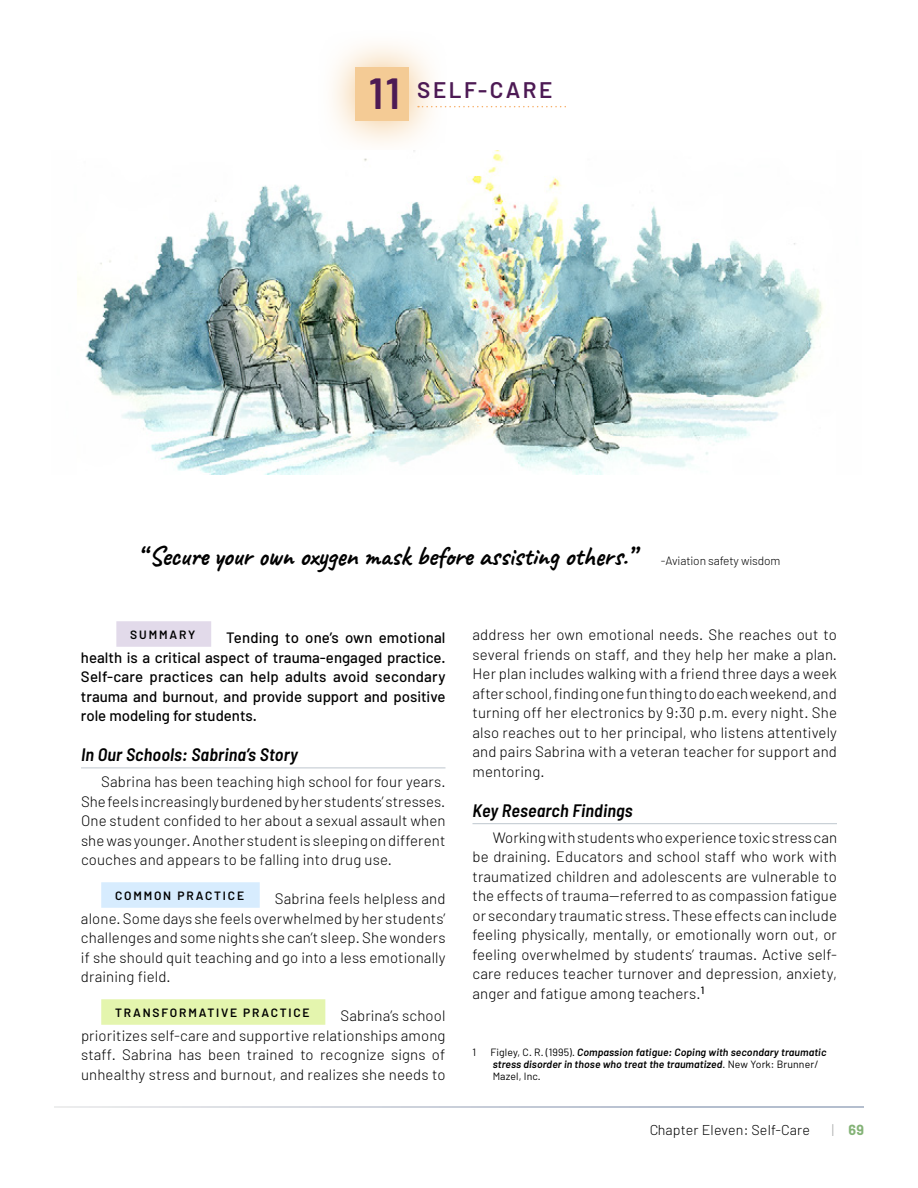
<style>
.page{position:relative;width:918px;height:1188px;background:#fff}
.page>*{position:absolute;margin:0;border:0;box-sizing:border-box;transform-origin:0 0}
.t1{font:600 43.5px "Barlow";color:#4d1a54}
.t2{font:700 27px "Caveat";letter-spacing:-.01em;color:#000}
.t3{font:600 22.5px "Barlow";letter-spacing:.11em;color:#4d1a54}
.t4{font:italic 600 semi-condensed 18px "Barlow";letter-spacing:.01em;color:#000}
.t5{font:300 15px/19.5px "Barlow";letter-spacing:.01em;color:#000;text-align:justify}
.t6{font:500 15px/19.5px "Barlow";color:#000;text-align:justify}
.t7{font:300 14.25px "Barlow";letter-spacing:.01em;color:#000}
.t8{font:700 14.25px "Barlow";color:#84b377}
.t9{font:600 12px "Barlow";letter-spacing:.15em;color:#000}
.t10{font:300 12px "Barlow";letter-spacing:-.01em;color:#000}
.t11{font:italic 600 10.5px/12px "Barlow";letter-spacing:.01em;color:#000}
.t12{font:10.5px "Barlow";color:#000}
.s1{font-weight:400;font-style:normal}
.s2{font-weight:300;color:#a3a5a5}
</style>
<div class="page">
<hr style="left:472px;top:823px;width:365px;height:1px;background:#bec7ce">
<div style="left:101px;top:999px;width:224px;height:26px;background:#e4f5ae"></div>
<div style="left:101px;top:882px;width:159px;height:26px;background:#d7ecfe"></div>
<hr style="left:81px;top:768px;width:365px;height:1px;background:#bec7ce">
<div style="left:116px;top:621px;width:95px;height:26px;background:#e2daea"></div>
<svg style="left:332px;top:45px;width:114px;height:100px"></svg>
<div style="left:355px;top:67px;width:54px;height:54px;background:#f4cb95"></div>
<img style="left:77px;top:150px;width:746px;height:324px">
<svg style="left:418px;top:106px;width:148px;height:1px"></svg>
<h2 class="t1" style="left:369px;top:67px;width:33px">11</h2>
<h2 class="t3" style="left:417px;top:76px;width:137px">SELF-CARE</h2>
<p class="t2" style="left:137px;top:539px;width:499px">“ Secure your own oxygen mask before assisting others.”</p>
<p class="t10" style="left:661px;top:553px;width:121px">-Aviation safety wisdom</p>
<p class="t9" style="left:130px;top:627px;width:67px">SUMMARY</p>
<p class="t6" style="left:81px;top:628px;width:366px;text-indent:145px">Tending to one’s own emotional health is a critical aspect of trauma-engaged practice.<br>Self-care practices can help adults avoid secondary trauma and burnout, and provide support and positive role modeling for students.</p>
<p class="t4" style="left:81px;top:743px;width:218px">In Our Schools: Sabrina’s Story</p>
<p class="t5" style="left:81px;top:771px;width:366px;text-indent:20px">Sabrina has been teaching high school for four years.<br>She feels increasingly burdened by her students’ stresses.<br>One student confided to her about a sexual assault when she was younger. Another student is sleeping on different couches and appears to be falling into drug use.</p>
<p class="t9" style="left:115px;top:888px;width:131px">COMMON PRACTICE</p>
<p class="t5" style="left:81px;top:888px;width:366px;text-indent:194px">Sabrina feels helpless and alone. Some days she feels overwhelmed by her students’ challenges and some nights she can’t sleep. She wonders if she should quit teaching and go into a less emotionally draining field.</p>
<p class="t9" style="left:115px;top:1005px;width:196px">TRANSFORMATIVE PRACTICE</p>
<p class="t5" style="left:340px;top:1005px;width:107px">Sabrina’s school</p>
<p class="t5" style="left:81px;top:1025px;width:366px">prioritizes self-care and supportive relationships among</p>
<p class="t5" style="left:81px;top:1044px;width:366px">staff. Sabrina has been trained to recognize signs of</p>
<p class="t5" style="left:81px;top:1064px;width:366px">unhealthy stress and burnout, and realizes she needs to</p>
<p class="t5" style="left:473px;top:625px;width:366px">address her own emotional needs. She reaches out to</p>
<p class="t5" style="left:473px;top:644px;width:366px">several friends on staff, and they help her make a plan.</p>
<p class="t5" style="left:473px;top:664px;width:366px">Her plan includes walking with a friend three days a week after school, finding one fun thing to do each weekend, and turning off her electronics by 9:30 p.m. every night. She</p>
<p class="t5" style="left:473px;top:722px;width:366px">also reaches out to her principal, who listens attentively</p>
<p class="t5" style="left:473px;top:742px;width:366px">and pairs Sabrina with a veteran teacher for support and</p>
<p class="t5" style="left:473px;top:761px;width:74px">mentoring.</p>
<p class="t4" style="left:472px;top:799px;width:162px">Key Research Findings</p>
<p class="t5" style="left:472px;top:827px;width:366px;text-align:right">Working with students who experience toxic stress can<br>be draining. Educators and school staff who work with</p>
<p class="t5" style="left:472px;top:866px;width:366px">traumatized children and adolescents are vulnerable to the effects of trauma—referred to as compassion fatigue</p>
<p class="t5" style="left:472px;top:905px;width:366px">or secondary traumatic stress. These effects can include</p>
<p class="t5" style="left:472px;top:925px;width:366px">feeling physically, mentally, or emotionally worn out, or</p>
<p class="t5" style="left:472px;top:944px;width:366px">feeling overwhelmed by students’ traumas. Active self&shy;care reduces teacher turnover and depression, anxiety,</p>
<p class="t5" style="left:472px;top:983px;width:233px">anger and fatigue among teachers.<sup>1</sup></p>
<p class="t12" style="left:473px;top:1046px;width:5px">1</p>
<p class="t11" style="left:491px;top:1046px;width:337px"><span class="s1">Figley, C. R. (1995).</span> Compassion fatigue: Coping with secondary traumatic stress disorder in those who treat the traumatized<span class="s1">. New York: Brunner/<br>Mazel, Inc.</span></p>
<p class="t7" style="left:649px;top:1121px;width:162px">Chapter Eleven: Self-Care</p>
<p class="t8" style="left:832px;top:1121px;width:34px"><span class="s2">|</span> 69</p>
</div>
